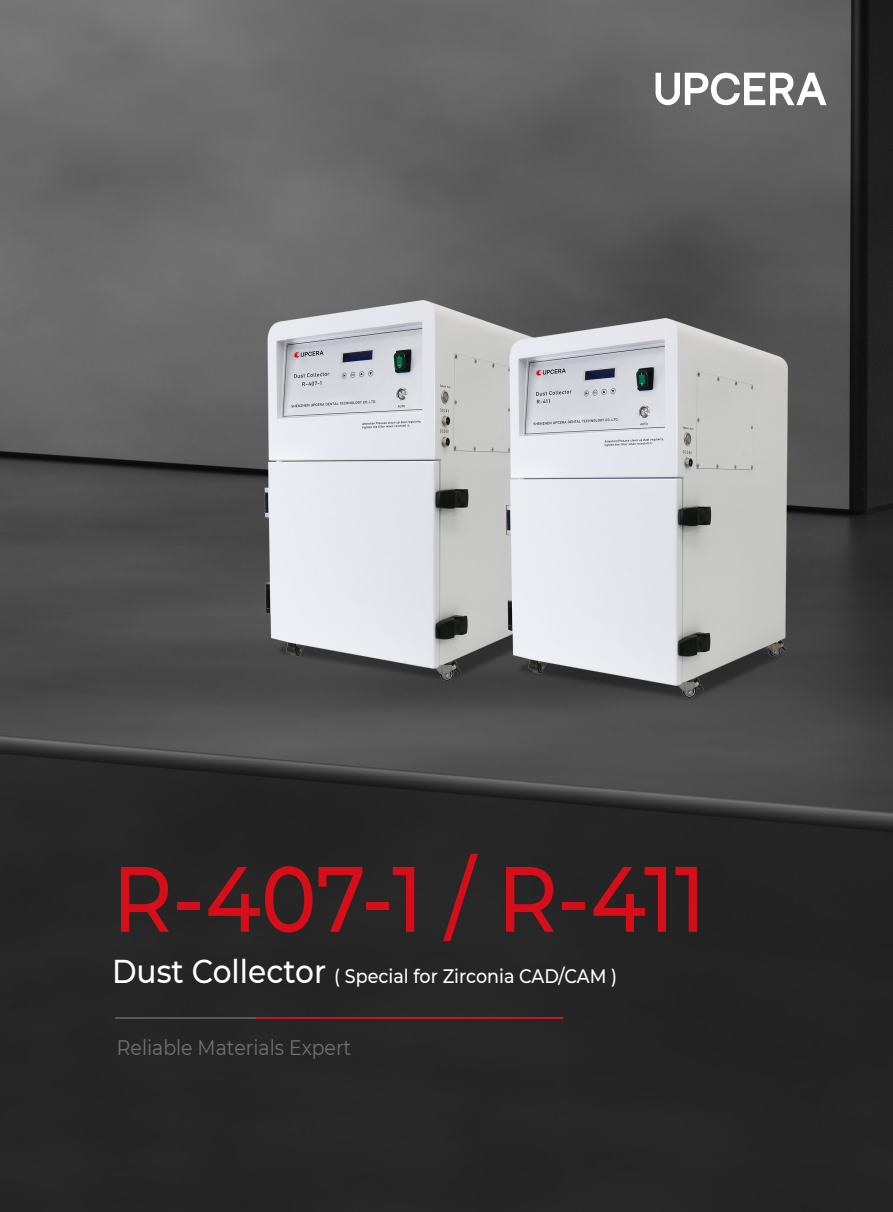
<style>
.page{position:relative;width:893px;height:1212px;background:#fff}
.page>*{position:absolute;margin:0;border:0;box-sizing:border-box;transform-origin:0 0}
.t1{font:500 92.7px "Montserrat";letter-spacing:-.005em;color:#d50e19;scale:.9 1}
.t2{font:21px "Montserrat";color:#727171;scale:.9 1}
.t3{font:500 19.5px "Montserrat";color:#fff;scale:.9 1}
.s1{font-size:33px}
</style>
<div class="page">
<img style="left:0;top:0;width:893px;height:1212px">
<svg style="left:656px;top:73px;width:171px;height:32px"></svg>
<hr style="left:256px;top:1017px;width:306px;height:2px;background:#c7171d">
<hr style="left:115px;top:1017px;width:141px;height:2px;background:#595858">
<img style="left:226px;top:549px;width:241px;height:184px">
<img style="left:264px;top:301px;width:281px;height:379px">
<img style="left:467px;top:568px;width:367px;height:184px">
<img style="left:507px;top:318px;width:281px;height:380px">
<h1 class="t1" style="left:112px;top:834px;width:661px">R-407-1 / R-411</h1>
<p class="t3" style="left:112px;top:963px;width:563px"><span class="s1">Dust Collector</span> ( Special for Zirconia CAD/CAM )</p>
<p class="t2" style="left:117px;top:1033px;width:262px">Reliable Materials Expert</p>
</div>
